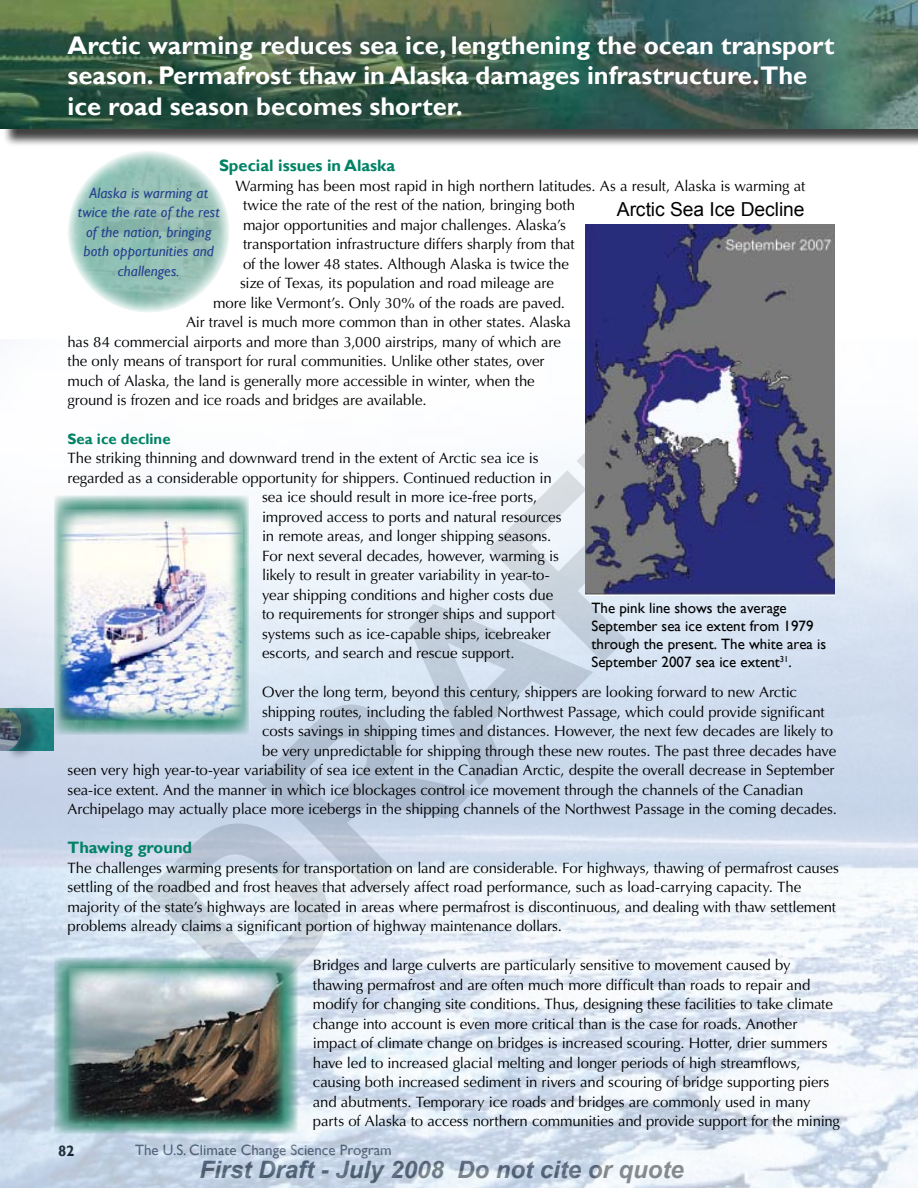
<style>
.page{position:relative;width:918px;height:1188px;background:#fff}
.page>*{position:absolute;margin:0;border:0;box-sizing:border-box;transform-origin:0 0}
.t1{font:700 25.5px/30.6px "Gill Sans";color:#fff}
.t2{font:italic 700 24px "Arial";color:#626567}
.t3{font:19.2px "Arial";letter-spacing:-.005em;color:#000}
.t4{font:700 16.5px "Gill Sans";color:#008265}
.t5{font:15px/19.5px "Optima";letter-spacing:-.01em;color:#000}
.t6{font:15px/18px "Gill Sans";color:#000}
.t7{font:italic 15px/19.5px "Gill Sans";letter-spacing:.01em;color:#25408f;text-align:center}
.t8{font:15px "Gill Sans";color:#636467}
.t9{font:700 15px "Gill Sans";color:#008265}
.t10{font:700 15px "Gill Sans";color:#000}
</style>
<div class="page">
<div style="left:2px;top:2px;width:916px;height:146px;background:#000;opacity:.75"></div>
<img style="left:0;top:0;width:915px;height:129px">
<hr style="left:917px;top:2px;width:1px;height:146px;background:#000;opacity:.75">
<img style="left:915px;top:0;width:3px;height:129px">
<img style="left:0;top:451px;width:918px;height:737px">
<img style="left:68px;top:151px;width:162px;height:162px;border-radius:81px">
<img style="left:74px;top:157px;width:150px;height:150px">
<img style="left:54px;top:958px;width:244px;height:176px">
<img style="left:68px;top:968px;width:217px;height:156px">
<img style="left:585px;top:225px;width:250px;height:371px">
<img style="left:54px;top:496px;width:195px;height:238px">
<img style="left:60px;top:509px;width:183px;height:211px">
<h1 class="t1" style="left:68px;top:30px;width:768px">Arctic warming reduces sea ice, lengthening the ocean transport season. Permafrost thaw in Alaska damages infrastructure.The ice road season becomes shorter.</h1>
<p class="t4" style="left:219px;top:156px;width:178px">Special issues in Alaska</p>
<p class="t5" style="left:236px;top:176px;width:571px">Warming has been most rapid in high northern latitudes. As a result, Alaska is warming at</p>
<p class="t5" style="left:243px;top:196px;width:334px">twice the rate of the rest of the nation, bringing both</p>
<p class="t5" style="left:243px;top:215px;width:325px">major opportunities and major challenges. Alaska’s</p>
<p class="t5" style="left:243px;top:235px;width:333px">transportation infrastructure differs sharply from that</p>
<p class="t5" style="left:243px;top:254px;width:327px">of the lower 48 states. Although Alaska is twice the</p>
<p class="t5" style="left:240px;top:274px;width:315px">size of Texas, its population and road mileage are</p>
<p class="t5" style="left:213px;top:293px;width:354px">more like Vermont’s. Only 30% of the roads are paved.</p>
<p class="t5" style="left:186px;top:313px;width:387px">Air travel is much more common than in other states. Alaska</p>
<p class="t5" style="left:68px;top:332px;width:495px">has 84 commercial airports and more than 3,000 airstrips, many of which are</p>
<p class="t5" style="left:68px;top:352px;width:478px">the only means of transport for rural communities. Unlike other states, over</p>
<p class="t5" style="left:68px;top:371px;width:469px">much of Alaska, the land is generally more accessible in winter, when the</p>
<p class="t5" style="left:68px;top:391px;width:361px">ground is frozen and ice roads and bridges are available.</p>
<p class="t9" style="left:68px;top:430px;width:105px">Sea ice decline</p>
<p class="t5" style="left:68px;top:449px;width:473px">The striking thinning and downward trend in the extent of Arctic sea ice is</p>
<p class="t5" style="left:68px;top:468px;width:486px">regarded as a considerable opportunity for shippers. Continued reduction in</p>
<p class="t5" style="left:262px;top:488px;width:277px">sea ice should result in more ice-free ports,</p>
<p class="t5" style="left:262px;top:507px;width:301px">improved access to ports and natural resources</p>
<p class="t5" style="left:262px;top:527px;width:291px">in remote areas, and longer shipping seasons.</p>
<p class="t5" style="left:262px;top:546px;width:298px">For next several decades, however, warming is</p>
<p class="t5" style="left:262px;top:566px;width:289px">likely to result in greater variability in year-to-</p>
<p class="t5" style="left:262px;top:585px;width:293px">year shipping conditions and higher costs due</p>
<p class="t5" style="left:262px;top:605px;width:295px">to requirements for stronger ships and support</p>
<p class="t5" style="left:262px;top:624px;width:290px">systems such as ice-capable ships, icebreaker</p>
<p class="t5" style="left:262px;top:644px;width:254px">escorts, and search and rescue support.</p>
<p class="t5" style="left:262px;top:683px;width:537px">Over the long term, beyond this century, shippers are looking forward to new Arctic</p>
<p class="t5" style="left:262px;top:702px;width:564px">shipping routes, including the fabled Northwest Passage, which could provide significant</p>
<p class="t5" style="left:262px;top:722px;width:573px">costs savings in shipping times and distances. However, the next few decades are likely to</p>
<p class="t5" style="left:262px;top:741px;width:576px">be very unpredictable for shipping through these new routes. The past three decades have</p>
<p class="t5" style="left:68px;top:761px;width:769px">seen very high year-to-year variability of sea ice extent in the Canadian Arctic, despite the overall decrease in September</p>
<p class="t5" style="left:68px;top:780px;width:737px">sea-ice extent. And the manner in which ice blockages control ice movement through the channels of the Canadian</p>
<p class="t5" style="left:68px;top:800px;width:771px">Archipelago may actually place more icebergs in the shipping channels of the Northwest Passage in the coming decades.</p>
<p class="t4" style="left:68px;top:838px;width:126px">Thawing ground</p>
<p class="t5" style="left:68px;top:858px;width:773px">The challenges warming presents for transportation on land are considerable. For highways, thawing of permafrost causes settling of the roadbed and frost heaves that adversely affect road performance, such as load-carrying capacity. The majority of the state’s highways are located in areas where permafrost is discontinuous, and dealing with thaw settlement problems already claims a significant portion of highway maintenance dollars.</p>
<p class="t5" style="left:313px;top:956px;width:529px">Bridges and large culverts are particularly sensitive to movement caused by thawing permafrost and are often much more difficult than roads to repair and modify for changing site conditions. Thus, designing these facilities to take climate change into account is even more critical than is the case for roads. Another impact of climate change on bridges is increased scouring. Hotter, drier summers have led to increased glacial melting and longer periods of high streamflows, causing both increased sediment in rivers and scouring of bridge supporting piers and abutments. Temporary ice roads and bridges are commonly used in many parts of Alaska to access northern communities and provide support for the mining</p>
<p class="t7" style="left:78px;top:183px;width:143px">Alaska is warming at twice the rate of the rest of the nation, bringing both opportunities and challenges.</p>
<p class="t3" style="left:617px;top:197px;width:189px">Arctic Sea Ice Decline</p>
<p class="t6" style="left:592px;top:599px;width:236px">The pink line shows the average September sea ice extent from 1979 through the present. The white area is September 2007 sea ice extent<sup>31</sup>.</p>
<p class="t10" style="left:58px;top:1142px;width:18px">82</p>
<p class="t8" style="left:135px;top:1141px;width:258px">The U.S. Climate Change Science Program</p>
<h2 class="t2" style="left:200px;top:1154px;width:486px">First Draft - July 2008 Do not cite or quote</h2>
</div>
